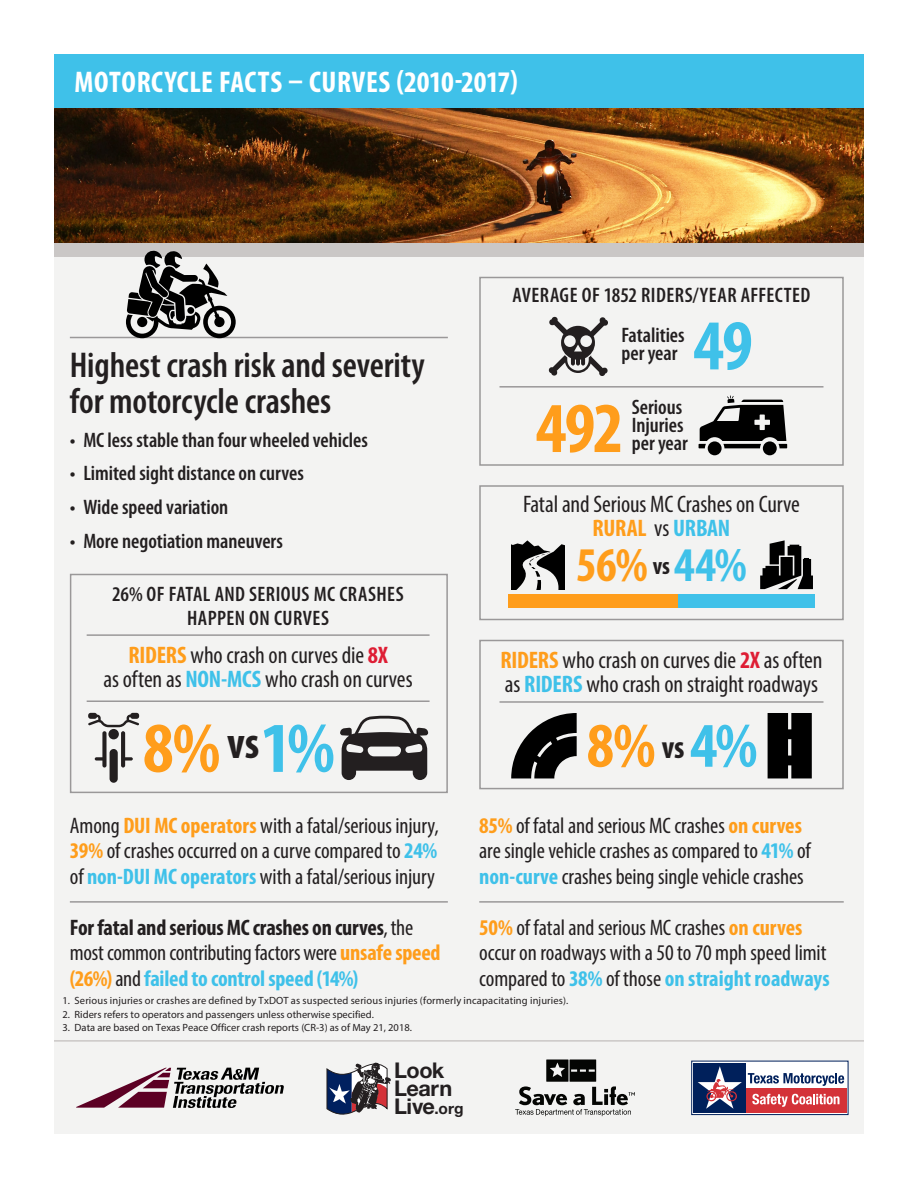
<style>
.page{position:relative;width:918px;height:1188px;background:#fff}
.page>*{position:absolute;margin:0;border:0;box-sizing:border-box;transform-origin:0 0}
.bullets{font:700 condensed 72px "Myriad Pro";color:#ff9d1b}
.bullets-2{font:700 condensed 72px "Myriad Pro";color:#3fc1e9}
.t1{font:700 condensed 63.9px "Myriad Pro";color:#ff9d1b}
.t2{font:700 condensed 48.6px "Myriad Pro";color:#ff9d1b}
.t3{font:600 condensed 36px/36px "Myriad Pro";letter-spacing:-.005em;color:#231f20}
.t4{font:700 condensed 30px "Myriad Pro";letter-spacing:.015em;color:#fff}
.t5{font:condensed 24px/24px "Myriad Pro";letter-spacing:-.005em;color:#231f20}
.t6{font:700 condensed 24px "Myriad Pro";letter-spacing:-.01em;color:#ff9d1b}
.t7{font:condensed 22.5px/25.5px "Myriad Pro";letter-spacing:-.005em;color:#231f20}
.t8{font:700 21.75px/17.9px "Helvetica Neue";letter-spacing:-.02em;color:#231f20}
.bullets-3{font:600 condensed 21px/18px "Myriad Pro";color:#231f20}
.title_black{font:600 condensed 21px/24px "Myriad Pro";letter-spacing:.02em;color:#231f20;text-align:center}
.small_copy{font:10.5px "Myriad Pro";color:#231f20}
.s1{font-weight:700;color:#ff9d1b}
.s2{font-weight:700;color:#de1d34}
.s3{font-weight:700;color:#3fc1e9}
.s4{color:#3fc1e9}
.s5{font-weight:700}
.s6{font-weight:400;color:#231f20}
.s7{font-size:24.3px;color:#231f20}
.s8{font-size:31.95px;color:#231f20}
.s9{font-size:15.45px}
</style>
<div class="page">
<div style="left:54px;top:256px;width:810px;height:878px;background:#f3f3f2"></div>
<div style="left:54px;top:54px;width:810px;height:54px;background:#3fc1e9"></div>
<img style="left:54px;top:108px;width:810px;height:135px">
<div style="left:54px;top:243px;width:810px;height:13px;background:#cac7c6"></div>
<svg style="left:76px;top:1068px;width:208px;height:40px"></svg>
<div style="left:692px;top:1061px;width:156px;height:54px;background:#fff"></div>
<div style="left:692px;top:1061px;width:156px;height:54px;border:1px solid #00205b"></div>
<div style="left:746px;top:1088px;width:100px;height:24px;background:#d43238"></div>
<div style="left:694px;top:1063px;width:52px;height:49px;background:#00205b"></div>
<svg style="left:748px;top:1073px;width:96px;height:13px"></svg>
<svg style="left:752px;top:1094px;width:87px;height:13px"></svg>
<svg style="left:698px;top:1066px;width:44px;height:43px"></svg>
<svg style="left:515px;top:1059px;width:120px;height:57px"></svg>
<svg style="left:326px;top:1062px;width:65px;height:53px"></svg>
<hr style="left:54px;top:1040px;width:810px;height:2px;background:#cac7c6">
<hr style="left:70px;top:337px;width:378px;height:1px;background:#9a9899">
<svg style="left:126px;top:250px;width:110px;height:88px"></svg>
<div style="left:110px;top:749px;width:8px;height:34px;background:#231f20;border-radius:4px"></div>
<svg style="left:88px;top:713px;width:51px;height:55px"></svg>
<svg style="left:340px;top:716px;width:88px;height:64px"></svg>
<hr style="left:87px;top:700px;width:343px;height:2px;background:#9a9899">
<div style="left:70px;top:574px;width:378px;height:219px;border:2px solid #9a9899"></div>
<div style="left:678px;top:594px;width:136px;height:14px;background:#3fc1e9"></div>
<div style="left:509px;top:594px;width:169px;height:14px;background:#ff9d1b"></div>
<svg style="left:512px;top:540px;width:53px;height:49px"></svg>
<svg style="left:760px;top:540px;width:53px;height:49px"></svg>
<div style="left:479px;top:485px;width:365px;height:135px;border:2px solid #9a9899"></div>
<svg style="left:549px;top:317px;width:59px;height:59px"></svg>
<div style="left:708px;top:441px;width:14px;height:14px;background:#000;border-radius:50%"></div>
<div style="left:763px;top:441px;width:14px;height:14px;background:#000;border-radius:50%"></div>
<svg style="left:699px;top:395px;width:88px;height:53px"></svg>
<hr style="left:500px;top:386px;width:324px;height:2px;background:#9a9899">
<div style="left:479px;top:277px;width:365px;height:189px;border:2px solid #9a9899"></div>
<svg style="left:511px;top:713px;width:66px;height:65px"></svg>
<svg style="left:768px;top:713px;width:44px;height:65px"></svg>
<hr style="left:500px;top:701px;width:324px;height:2px;background:#9a9899">
<div style="left:479px;top:640px;width:365px;height:149px;border:2px solid #9a9899"></div>
<hr style="left:70px;top:901px;width:378px;height:2px;background:#9a9899">
<hr style="left:479px;top:901px;width:365px;height:2px;background:#9a9899">
<hr style="left:87px;top:634px;width:343px;height:2px;background:#9a9899">
<p class="t4" style="left:75px;top:63px;width:445px">MOTORCYCLE FACTS – CURVES (2010-2017)</p>
<p class="t3" style="left:70px;top:346px;width:357px">Highest crash risk and severity for motorcycle crashes</p>
<p class="bullets-3" style="left:70px;top:430px;width:299px">• MC less stable than four wheeled vehicles</p>
<p class="bullets-3" style="left:70px;top:464px;width:235px">• Limited sight distance on curves</p>
<p class="bullets-3" style="left:70px;top:498px;width:160px">• Wide speed variation</p>
<p class="bullets-3" style="left:70px;top:532px;width:215px">• More negotiation maneuvers</p>
<p class="title_black" style="left:112px;top:581px;width:293px">26% OF FATAL AND SERIOUS MC CRASHES<br>HAPPEN ON CURVES</p>
<p class="t5" style="left:128px;top:643px;width:261px"><span class="s1">RIDERS</span> who crash on curves die <span class="s2">8X</span></p>
<p class="t5" style="left:104px;top:667px;width:311px">as often as <span class="s3">NON-MCS</span> who crash on curves</p>
<p class="bullets" style="left:143px;top:703px;width:193px">8% <sup>vs</sup><span class="s4">1%</span></p>
<p class="t7" style="left:70px;top:812px;width:370px;text-align:justify">Among <span class="s1">DUI MC operators</span> with a fatal/serious injury, <span class="s1">39%</span> of crashes occurred on a curve compared to <span class="s3">24% </span>of <span class="s3">non-DUI MC operators</span> with a fatal/serious injury</p>
<p class="t7" style="left:70px;top:914px;width:372px"><span class="s5">For fatal and serious MC crashes on curves</span>, the most common contributing factors were <span class="s1">unsafe speed (26%)</span> and <span class="s3">failed to control speed (14%)</span></p>
<p class="title_black" style="left:513px;top:283px;width:299px">AVERAGE OF 1852 RIDERS/YEAR AFFECTED</p>
<p class="bullets-2" style="left:693px;top:300px;width:61px">49</p>
<p class="bullets-3" style="left:621px;top:326px;width:65px">Fatalities</p>
<p class="bullets-3" style="left:621px;top:344px;width:58px">per year</p>
<p class="bullets" style="left:536px;top:383px;width:89px">492</p>
<p class="bullets-3" style="left:632px;top:398px;width:58px">Serious<br>Injuries per year</p>
<p class="t5" style="left:523px;top:492px;width:278px">Fatal and Serious MC Crashes on Curve</p>
<p class="t6" style="left:593px;top:513px;width:139px">RURAL <span class="s6">vs</span> <span class="s4">URBAN</span></p>
<p class="t2" style="left:576px;top:534px;width:172px">56% <span class="s7">vs</span> <span class="s4">44%</span></p>
<p class="t5" style="left:500px;top:647px;width:324px"><span class="s1">RIDERS</span> who crash on curves die <span class="s2">2X</span> as often as <span class="s3">RIDERS</span> who crash on straight roadways</p>
<p class="t1" style="left:587px;top:706px;width:172px">8% <span class="s8">vs</span> <span class="s4">4%</span></p>
<p class="t7" style="left:479px;top:812px;width:333px"><span class="s1">85%</span> of fatal and serious MC crashes <span class="s1">on curves </span>are single vehicle crashes as compared to <span class="s3">41%</span> of <span class="s3">non-curve</span> crashes being single vehicle crashes</p>
<p class="t7" style="left:479px;top:914px;width:352px"><span class="s1">50%</span> of fatal and serious MC crashes <span class="s1">on curves </span>occur on roadways with a 50 to 70 mph speed limit compared to <span class="s3">38%</span> of those <span class="s3">on straight roadways</span></p>
<p class="small_copy" style="left:62px;top:994px;width:508px">1. Serious injuries or crashes are defined by TxDOT as suspected serious injuries (formerly incapacitating injuries).</p>
<p class="small_copy" style="left:62px;top:1008px;width:313px">2. Riders refers to operators and passengers unless otherwise specified.</p>
<p class="small_copy" style="left:62px;top:1021px;width:351px">3. Data are based on Texas Peace Officer crash reports (CR-3) as of May 21, 2018.</p>
<p class="t8" style="left:394px;top:1061px;width:71px">Look<br>Learn<br>Live<span class="s9">.org</span></p>
</div>
